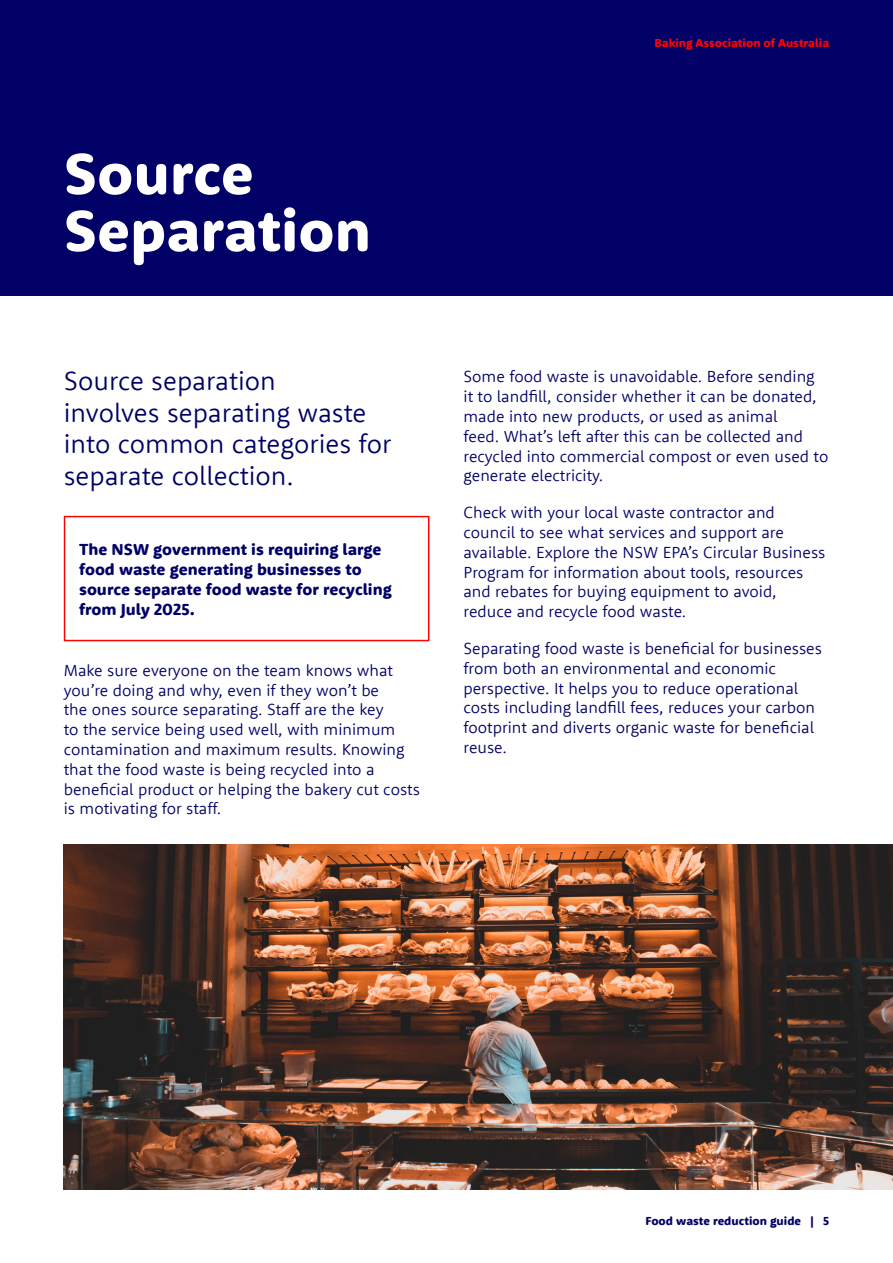
<style>
.page{position:relative;width:893px;height:1263px;background:#fff}
.page>*{position:absolute;margin:0;border:0;box-sizing:border-box;transform-origin:0 0}
.Hading_1{font:800 60px/57px "Rooney Sans";color:#fff}
.Intro_Text{font:300 27px/31.5px "Rooney Sans";color:#010066}
.Body_text{font:300 16.5px/19.8px "Rooney Sans";color:#010066}
.Body_text-2{font:800 16.5px/19.8px "Rooney Sans";color:#010066}
.t1{font:800 12px "Rooney Sans";color:#fe0303}
.t2{font:800 12px "Rooney Sans";color:#010066}
</style>
<div class="page">
<div style="left:0;top:0;width:893px;height:296px;background:#010066"></div>
<div style="left:64px;top:516px;width:365px;height:125px;border:2px solid #fe0303"></div>
<img style="left:64px;top:844px;width:829px;height:345px">
<p class="Hading_1" style="left:64px;top:143px;width:309px">Source<br>Separation</p>
<p class="Intro_Text" style="left:64px;top:364px;width:329px">Source separation<br>involves separating waste into common categories for separate collection.</p>
<p class="Body_text-2" style="left:79px;top:539px;width:314px">The NSW government is requiring large food waste generating businesses to source separate food waste for recycling from July 2025.</p>
<p class="Body_text" style="left:64px;top:660px;width:358px">Make sure everyone on the team knows what you’re doing and why, even if they won’t be<br>the ones source separating. Staff are the key<br>to the service being used well, with minimum contamination and maximum results. Knowing that the food waste is being recycled into a beneficial product or helping the bakery cut costs is motivating for staff.</p>
<p class="t1" style="left:654px;top:35px;width:176px">Baking Association of Australia</p>
<p class="Body_text" style="left:463px;top:366px;width:366px">Some food waste is unavoidable. Before sending it to landfill, consider whether it can be donated, made into new products, or used as animal<br>feed. What’s left after this can be collected and recycled into commercial compost or even used to generate electricity.</p>
<p class="Body_text" style="left:463px;top:502px;width:363px">Check with your local waste contractor and council to see what services and support are available. Explore the NSW EPA’s Circular Business Program for information about tools, resources and rebates for buying equipment to avoid, reduce and recycle food waste.</p>
<p class="Body_text" style="left:463px;top:638px;width:360px">Separating food waste is beneficial for businesses from both an environmental and economic perspective. It helps you to reduce operational costs including landfill fees, reduces your carbon footprint and diverts organic waste for beneficial reuse.</p>
<p class="t2" style="left:645px;top:1213px;width:185px">Food waste reduction guide | 5</p>
</div>
